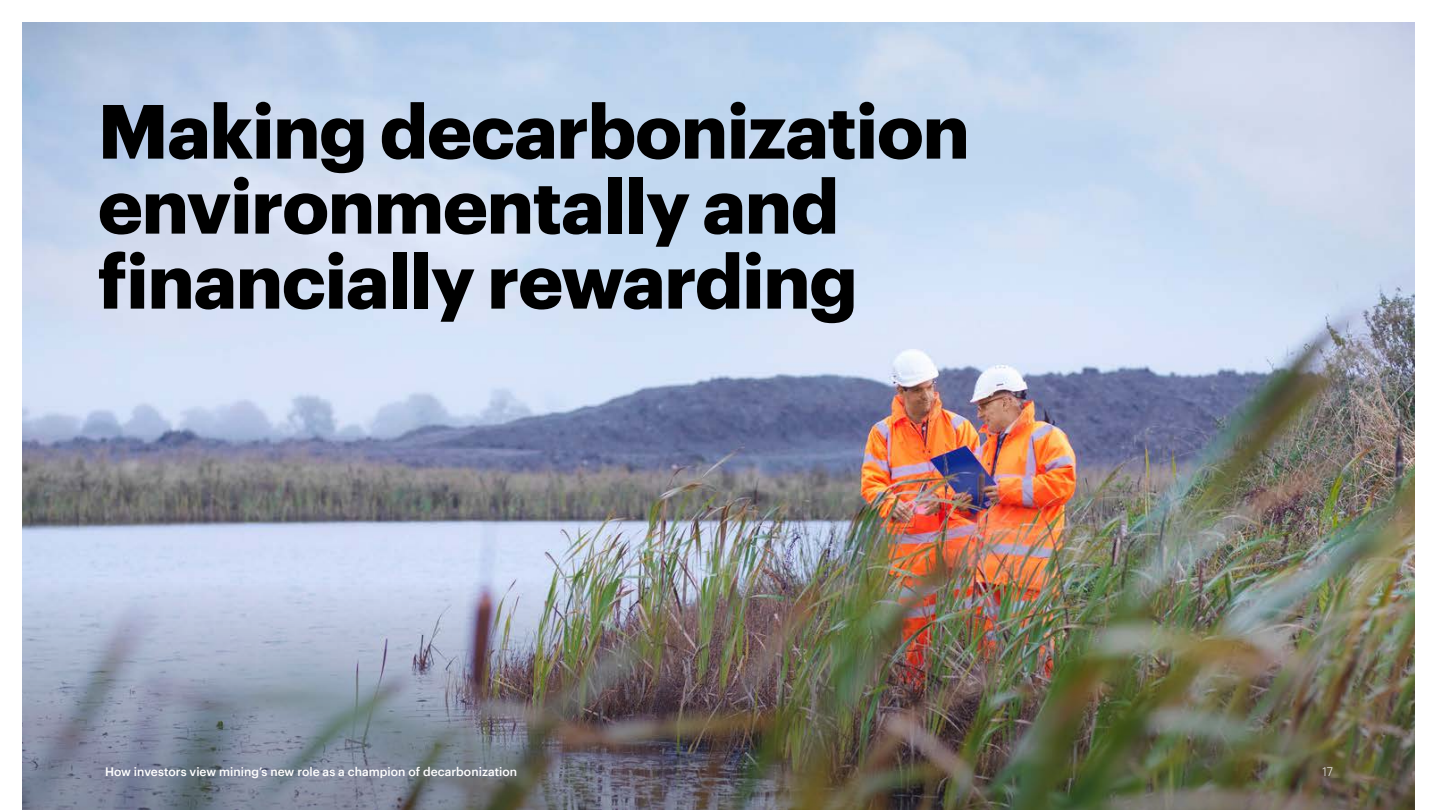
<style>
.page{position:relative;width:1437px;height:810px;background:#fff}
.page>*{position:absolute;margin:0;border:0;box-sizing:border-box;transform-origin:0 0}
.t1{font:700 75px/75px "Graphik";letter-spacing:-.02em;color:#000}
.t2{font:500 12px "Graphik";color:#fff}
.t3{font:300 12px "Graphik";color:#fff}
</style>
<div class="page">
<img style="left:22px;top:22px;width:1392px;height:362px">
<img style="left:22px;top:384px;width:1392px;height:426px">
<p class="t1" style="left:98px;top:87px;width:873px">Making decarbonization environmentally and financially rewarding</p>
<p class="t2" style="left:105px;top:763px;width:414px">How investors view mining’s new role as a champion of decarbonization</p>
<p class="t3" style="left:1322px;top:763px;width:12px">17</p>
</div>
